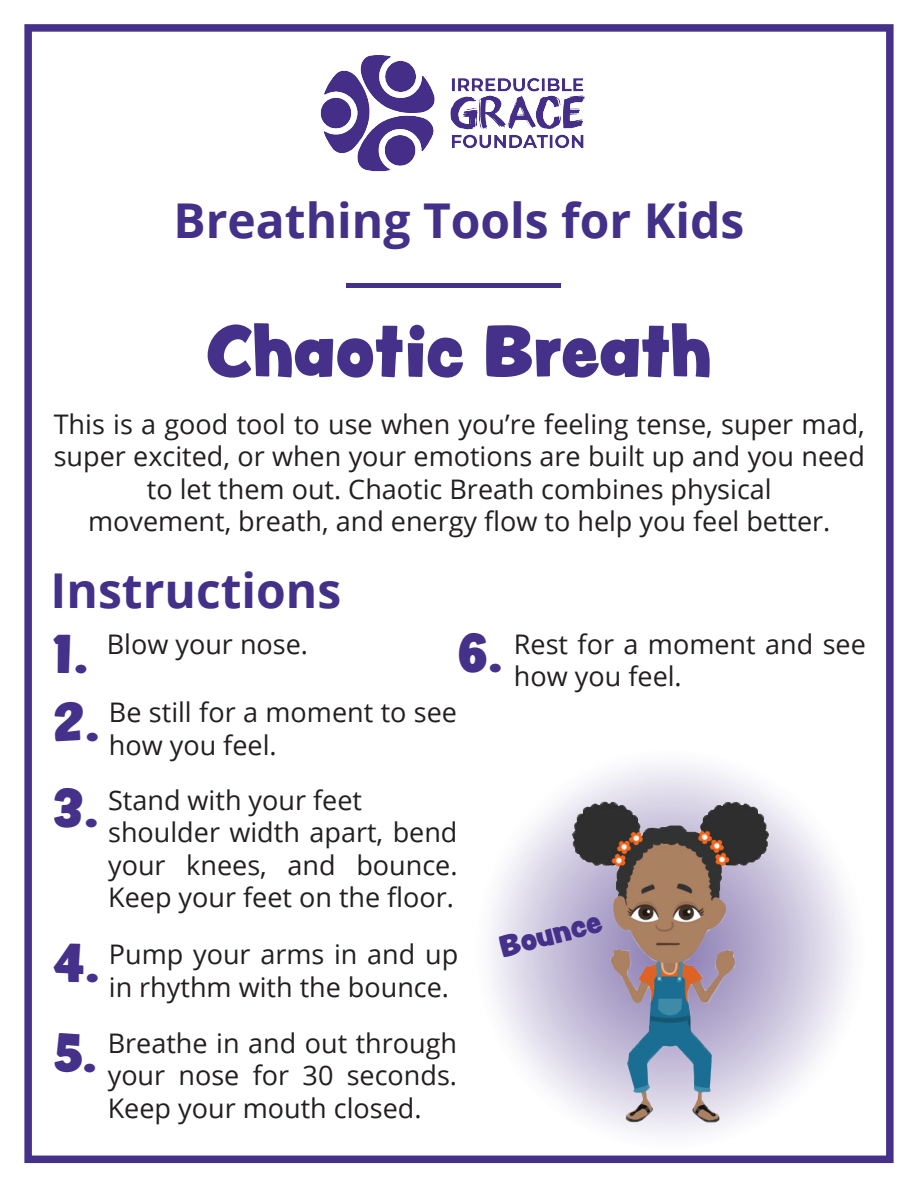
<style>
.page{position:relative;width:918px;height:1188px;background:#fff}
.page>*{position:absolute;margin:0;border:0;box-sizing:border-box;transform-origin:0 0}
.t1{font:64.5px "Peachy Keen JF";color:#453189}
.t2{font:700 48px "Open Sans";color:#433089}
.t3{font:48px "Peachy Keen JF";color:#453189}
.t4{font:27px/32.4px "Open Sans";color:#231f20}
.t5{font:27px "Peachy Keen JF";color:#453189}
.s1{font-family:"Peachy Keen JF";font-size:48px;color:#453189}
</style>
<div class="page">
<svg style="left:474px;top:750px;width:392px;height:398px"></svg>
<div style="left:347px;top:283px;width:214px;height:5px;background:#433089"></div>
<div style="left:24px;top:24px;width:870px;height:1139px;border:8px solid #453189"></div>
<img style="left:571px;top:801px;width:198px;height:322px">
<img style="left:320px;top:55px;width:265px;height:117px">
<h2 class="t2" style="left:173px;top:187px;width:573px">Breathing Tools for Kids</h2>
<h1 class="t1" style="left:206px;top:302px;width:507px">Chaotic Breath</h1>
<p class="t4" style="left:54px;top:407px;width:813px;text-align:center">This is a good tool to use when you’re feeling tense, super mad, super excited, or when your emotions are built up and you need to let them out. Chaotic Breath combines physical<br>movement, breath, and energy flow to help you feel better.</p>
<h2 class="t2" style="left:51px;top:557px;width:292px">Instructions</h2>
<p class="t4" style="left:514px;top:627px;width:353px">Rest for a moment and see</p>
<p class="t4" style="left:458px;top:659px;width:225px"><sup>6.</sup> how you feel.</p>
<p class="t4" style="left:53px;top:628px;width:257px"><span class="s1">1.</span> Blow your nose.</p>
<p class="t4" style="left:109px;top:696px;width:350px">Be still for a moment to see how you feel.</p>
<h2 class="t3" style="left:53px;top:686px;width:49px">2.</h2>
<h2 class="t3" style="left:54px;top:772px;width:47px">3.</h2>
<p class="t4" style="left:108px;top:783px;width:351px">Stand with your feet shoulder width apart, bend your knees, and bounce.<br>Keep your feet on the floor.</p>
<p class="t4" style="left:53px;top:958px;width:406px;line-height:56.2px;text-align:right"><sup>4.</sup> in rhythm with the bounce.<br>Breathe in and out through</p>
<p class="t4" style="left:108px;top:1059px;width:351px">your nose for 30 seconds.<br>Keep your mouth closed.</p>
<p class="t4" style="left:109px;top:938px;width:351px">Pump your arms in and up</p>
<h2 class="t3" style="left:54px;top:1017px;width:45px">5.</h2>
<p class="t5" style="left:494px;top:928px;width:107px;rotate:-15deg">Bounce</p>
</div>
